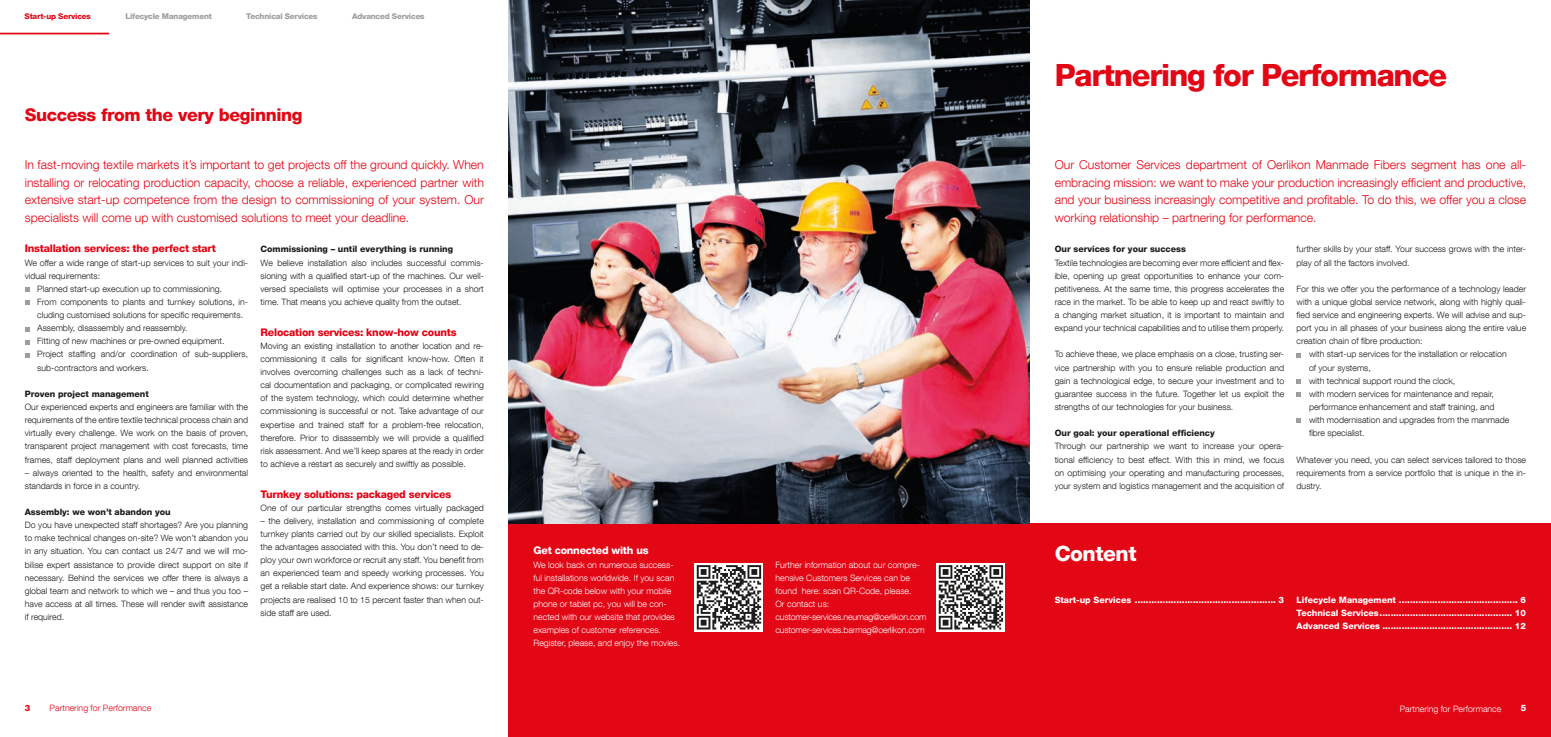
<style>
.page{position:relative;width:1551px;height:737px;background:#fff}
.page>*{position:absolute;margin:0;border:0;box-sizing:border-box;transform-origin:0 0}
.t1{font:800 30.62px "Helvetica Neue LT Com";letter-spacing:-.04em;color:#e30614}
.t2{font:800 21px "Helvetica Neue LT Com";letter-spacing:-.02em;color:#fff}
.t3{font:800 17.5px "Helvetica Neue LT Com";letter-spacing:-.02em;color:#e30614}
.t4{font:300 12.25px/17.5px "Helvetica Neue LT Com";color:#e30614;text-align:justify}
.t5{font:800 10.5px "Helvetica Neue LT Com";letter-spacing:-.02em;color:#e30614}
.t6{font:800 10.5px "Helvetica Neue LT Com";letter-spacing:-.02em;color:#fff}
.t7{font:300 8.75px/13.1px "Helvetica Neue LT Com";color:#1d1d1b;text-align:justify}
.t8{font:300 8.75px/13.1px "Helvetica Neue LT Com";color:#fff}
.t9{font:800 8.75px/13.1px "Helvetica Neue LT Com";color:#fff;text-align:justify}
.t10{font:800 8.75px "Helvetica Neue LT Com";color:#1d1d1b}
.t11{font:300 8.75px "Helvetica Neue LT Com";color:#e30614}
.t12{font:800 8.75px "Helvetica Neue LT Com";color:#e30614}
.t13{font:800 7.88px "Helvetica Neue LT Com";letter-spacing:-.02em;color:#9d9d9d}
.t14{font:800 7.88px "Helvetica Neue LT Com";letter-spacing:-.02em;color:#e30614}
</style>
<div class="page">
<div style="left:508px;top:524px;width:1042px;height:213px;background:#e30614"></div>
<svg style="left:25px;top:287px;width:4px;height:5px"></svg>
<svg style="left:25px;top:300px;width:4px;height:5px"></svg>
<svg style="left:25px;top:327px;width:4px;height:4px"></svg>
<svg style="left:25px;top:340px;width:4px;height:4px"></svg>
<svg style="left:25px;top:353px;width:4px;height:4px"></svg>
<svg style="left:1296px;top:353px;width:4px;height:4px"></svg>
<svg style="left:1296px;top:379px;width:4px;height:5px"></svg>
<svg style="left:1296px;top:392px;width:4px;height:5px"></svg>
<svg style="left:1296px;top:419px;width:4px;height:4px"></svg>
<hr style="left:0;top:33px;width:109px;height:1px;background:#e30614">
<img style="left:508px;top:0;width:521px;height:523px">
<svg style="left:694px;top:563px;width:69px;height:68px"></svg>
<svg style="left:696px;top:565px;width:65px;height:64px;background:#8a8a89"></svg>
<svg style="left:936px;top:563px;width:69px;height:68px"></svg>
<svg style="left:938px;top:565px;width:65px;height:64px;background:#8a8a89"></svg>
<p class="t14" style="left:25px;top:12px;width:68px">Start-up Services</p>
<p class="t13" style="left:125px;top:12px;width:88px">Lifecycle Management</p>
<p class="t13" style="left:246px;top:12px;width:73px">Technical Services</p>
<p class="t13" style="left:352px;top:12px;width:74px">Advanced Services</p>
<h3 class="t3" style="left:25px;top:104px;width:279px">Success from the very beginning</h3>
<p class="t4" style="left:25px;top:156px;width:460px">In fast-moving textile markets it’s important to get projects off the ground quickly. When installing or relocating production capacity, choose a reliable, experienced partner with extensive start-up competence from the design to commissioning of your system. Our specialists will come up with customised solutions to meet your deadline.</p>
<p class="t5" style="left:25px;top:242px;width:192px">Installation services: the perfect start</p>
<p class="t7" style="left:25px;top:256px;width:225px">We offer a wide range of start-up services to suit your indi-</p>
<p class="t7" style="left:25px;top:269px;width:77px">vidual requirements:</p>
<p class="t7" style="left:37px;top:282px;width:186px">Planned start-up execution up to commissioning.</p>
<p class="t7" style="left:37px;top:295px;width:212px">From components to plants and turnkey solutions, in-</p>
<p class="t7" style="left:37px;top:308px;width:207px">cluding customised solutions for specific requirements.</p>
<p class="t7" style="left:37px;top:321px;width:152px">Assembly, disassembly and reassembly.</p>
<p class="t7" style="left:37px;top:334px;width:189px">Fitting of new machines or pre-owned equipment.</p>
<p class="t7" style="left:37px;top:347px;width:212px">Project staffing and/or coordination of sub-suppliers,</p>
<p class="t7" style="left:37px;top:361px;width:113px">sub-contractors and workers.</p>
<p class="t10" style="left:25px;top:388px;width:125px">Proven project management</p>
<p class="t7" style="left:25px;top:400px;width:225px">Our experienced experts and engineers are familiar with the requirements of the entire textile technical process chain and virtually every challenge. We work on the basis of proven, transparent project management with cost forecasts, time frames, staff deployment plans and well planned activities</p>
<p class="t7" style="left:25px;top:466px;width:225px">– always oriented to the health, safety and environmental standards in force in a country.</p>
<p class="t10" style="left:25px;top:506px;width:147px">Assembly: we won’t abandon you</p>
<p class="t7" style="left:25px;top:518px;width:225px">Do you have unexpected staff shortages? Are you planning to make technical changes on-site? We won’t abandon you in any situation. You can contact us 24/7 and we will mo&shy;bilise expert assistance to provide direct support on site if necessary. Behind the services we offer there is always a global team and network to which we – and thus you too – have access at all times. These will render swift assistance if required.</p>
<p class="t10" style="left:260px;top:244px;width:194px">Commissioning – until everything is running</p>
<p class="t7" style="left:260px;top:256px;width:225px">We believe installation also includes successful commis&shy;sioning with a qualified start-up of the machines. Our well&shy;versed specialists will optimise your processes in a short time. That means you achieve quality from the outset.</p>
<p class="t5" style="left:260px;top:325px;width:197px">Relocation services: know-how counts</p>
<p class="t7" style="left:260px;top:339px;width:225px">Moving an existing installation to another location and re&shy;commissioning it calls for significant know-how. Often it involves overcoming challenges such as a lack of techni&shy;cal documentation and packaging, or complicated rewiring of the system technology, which could determine whether commissioning is successful or not. Take advantage of our expertise and trained staff for a problem-free relocation, therefore. Prior to disassembly we will provide a qualified risk assessment. And we’ll keep spares at the ready in order to achieve a restart as securely and swiftly as possible.</p>
<p class="t5" style="left:260px;top:487px;width:192px">Turnkey solutions: packaged services</p>
<p class="t7" style="left:260px;top:501px;width:225px">One of our particular strengths comes virtually packaged</p>
<p class="t7" style="left:260px;top:514px;width:225px">– the delivery, installation and commissioning of complete turnkey plants carried out by our skilled specialists. Exploit the advantages associated with this. You don’t need to de&shy;ploy your own workforce or recruit any staff. You benefit from an experienced team and speedy working processes. You get a reliable start date. And experience shows: our turnkey projects are realised 10 to 15 percent faster than when out&shy;side staff are used.</p>
<p class="t12" style="left:25px;top:702px;width:7px">3</p>
<p class="t11" style="left:50px;top:702px;width:103px">Partnering for Performance</p>
<p class="t6" style="left:533px;top:544px;width:117px">Get connected with us</p>
<p class="t8" style="left:533px;top:557px;width:148px">We look back on numerous success&shy;ful installations worldwide. If you scan the QR-code below with your mobile phone or tablet pc, you will be con&shy;nected with our website that provides examples of customer references.<br>Register, please, and enjoy the movies.</p>
<p class="t8" style="left:775px;top:557px;width:152px">Further information about our compre&shy;hensive Customers Services can be found here: scan QR-Code, please.<br>Or contact us: customer-services.neumag@oerlikon.com customer-services.barmag@oerlikon.com</p>
<h1 class="t1" style="left:1054px;top:57px;width:394px">Partnering for Performance</h1>
<p class="t4" style="left:1054px;top:156px;width:473px">Our Customer Services department of Oerlikon Manmade Fibers segment has one all&shy;embracing mission: we want to make your production increasingly efficient and productive, and your business increasingly competitive and profitable. To do this, we offer you a close working relationship – partnering for performance.</p>
<p class="t10" style="left:1054px;top:244px;width:133px">Our services for your success</p>
<p class="t7" style="left:1054px;top:256px;width:231px">Textile technologies are becoming ever more efficient and flex&shy;ible, opening up great opportunities to enhance your com&shy;petitiveness. At the same time, this progress accelerates the race in the market. To be able to keep up and react swiftly to a changing market situation, it is important to maintain and expand your technical capabilities and to utilise them properly.</p>
<p class="t7" style="left:1054px;top:347px;width:231px">To achieve these, we place emphasis on a close, trusting ser&shy;vice partnership with you to ensure reliable production and gain a technological edge, to secure your investment and to guarantee success in the future. Together let us exploit the strengths of our technologies for your business.</p>
<p class="t10" style="left:1054px;top:428px;width:162px">Our goal: your operational efficiency</p>
<p class="t7" style="left:1054px;top:439px;width:231px">Through our partnership we want to increase your opera&shy;tional efficiency to best effect. With this in mind, we focus on optimising your operating and manufacturing processes, your system and logistics management and the acquisition of</p>
<p class="t7" style="left:1296px;top:242px;width:231px">further skills by your staff. Your success grows with the inter&shy;play of all the factors involved.</p>
<p class="t7" style="left:1296px;top:282px;width:231px">For this we offer you the performance of a technology leader</p>
<p class="t7" style="left:1296px;top:295px;width:231px">with a unique global service network, along with highly quali-</p>
<p class="t7" style="left:1296px;top:308px;width:231px">fied service and engineering experts. We will advise and sup-</p>
<p class="t7" style="left:1296px;top:321px;width:231px">port you in all phases of your business along the entire value</p>
<p class="t7" style="left:1296px;top:334px;width:127px">creation chain of fibre production:</p>
<p class="t7" style="left:1308px;top:347px;width:199px">with start-up services for the installation or relocation</p>
<p class="t7" style="left:1308px;top:361px;width:63px">of your systems,</p>
<p class="t7" style="left:1308px;top:374px;width:148px">with technical support round the clock,</p>
<p class="t7" style="left:1308px;top:387px;width:186px">with modern services for maintenance and repair,</p>
<p class="t7" style="left:1308px;top:400px;width:187px">performance enhancement and staff training, and</p>
<p class="t7" style="left:1308px;top:413px;width:202px">with modernisation and upgrades from the manmade</p>
<p class="t7" style="left:1308px;top:426px;width:57px">fibre specialist.</p>
<p class="t7" style="left:1296px;top:452px;width:231px">Whatever you need, you can select services tailored to those requirements from a service portfolio that is unique in the in&shy;dustry.</p>
<h2 class="t2" style="left:1054px;top:540px;width:83px">Content</h2>
<p class="t9" style="left:1054px;top:593px;width:231px">Start-up Services ................................................... 3</p>
<p class="t9" style="left:1296px;top:593px;width:231px">Lifecycle Management ........................................... 6<br>Technical Services................................................ 10<br>Advanced Services ............................................... 12</p>
<p class="t8" style="left:1399px;top:701px;width:103px">Partnering for Performance</p>
<p class="t9" style="left:1520px;top:701px;width:7px">5</p>
</div>
